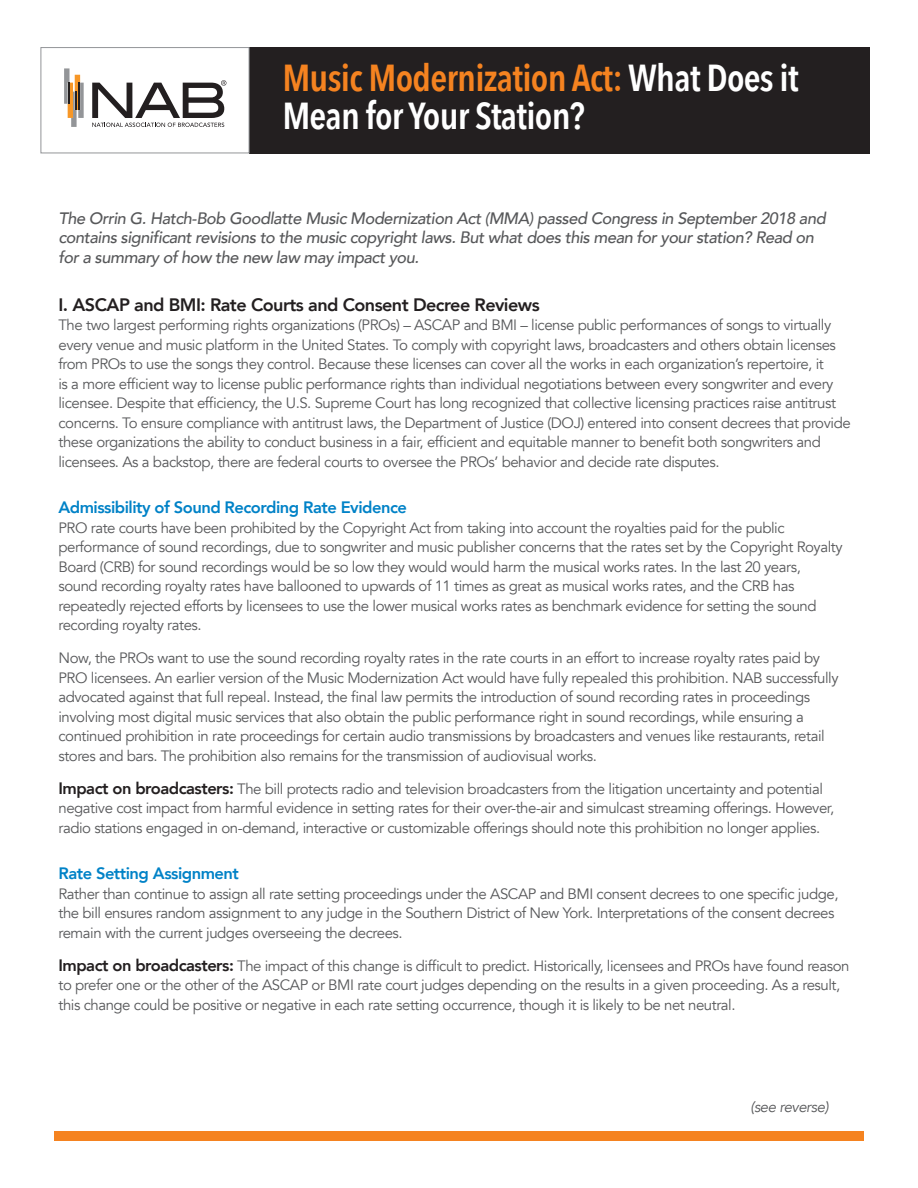
<style>
.page{position:relative;width:918px;height:1188px;background:#fff}
.page>*{position:absolute;margin:0;border:0;box-sizing:border-box;transform-origin:0 0}
.t1{font:600 37.5px/37.5px "Avenir Next Condensed";letter-spacing:-.02em;color:#fff}
.t2{font:800 18px "Avenir";letter-spacing:-.03em;color:#231f20}
.t3{font:italic 500 16.5px/19.5px "Avenir";letter-spacing:-.03em;color:#57585a}
.t4{font:800 16.5px "Avenir";letter-spacing:-.03em;color:#0082c7}
.t5{font:15px/19.5px "Avenir";letter-spacing:-.03em;color:#57585a}
.t6{font:italic 15px "Avenir";letter-spacing:-.03em;color:#57585a}
.s1{color:#f58320}
.s2{font-weight:800;font-size:16.5px;color:#231f20}
</style>
<div class="page">
<div style="left:249px;top:47px;width:621px;height:106px;background:#231f20"></div>
<div style="left:54px;top:1131px;width:810px;height:9px;background:#f58320"></div>
<svg style="left:64px;top:68px;width:20px;height:59px"></svg>
<hr style="left:78px;top:83px;width:2px;height:27px;background:#231f20">
<hr style="left:68px;top:83px;width:2px;height:21px;background:#231f20">
<svg style="left:92px;top:80px;width:134px;height:47px"></svg>
<div style="left:40px;top:47px;width:209px;height:106px;border:1px solid #939598"></div>
<h1 class="t1" style="left:282px;top:58px;width:518px"><span class="s1">Music Modernization Act:</span> What Does it<br>Mean for Your Station?</h1>
<p class="t3" style="left:58px;top:209px;width:769px">The Orrin G. Hatch-Bob Goodlatte Music Modernization Act (MMA) passed Congress in September 2018 and contains significant revisions to the music copyright laws. But what does this mean for your station? Read on for a summary of how the new law may impact you.</p>
<p class="t2" style="left:58px;top:291px;width:483px">I. ASCAP and BMI: Rate Courts and Consent Decree Reviews</p>
<p class="t5" style="left:58px;top:316px;width:794px">The two largest performing rights organizations (PROs) – ASCAP and BMI – license public performances of songs to virtually every venue and music platform in the United States. To comply with copyright laws, broadcasters and others obtain licenses from PROs to use the songs they control. Because these licenses can cover all the works in each organization’s repertoire, it<br>is a more efficient way to license public performance rights than individual negotiations between every songwriter and every licensee. Despite that efficiency, the U.S. Supreme Court has long recognized that collective licensing practices raise antitrust concerns. To ensure compliance with antitrust laws, the Department of Justice (DOJ) entered into consent decrees that provide these organizations the ability to conduct business in a fair, efficient and equitable manner to benefit both songwriters and licensees. As a backstop, there are federal courts to oversee the PROs’ behavior and decide rate disputes.</p>
<p class="t4" style="left:58px;top:495px;width:350px">Admissibility of Sound Recording Rate Evidence</p>
<p class="t5" style="left:58px;top:518px;width:786px">PRO rate courts have been prohibited by the Copyright Act from taking into account the royalties paid for the public performance of sound recordings, due to songwriter and music publisher concerns that the rates set by the Copyright Royalty Board (CRB) for sound recordings would be so low they would would harm the musical works rates. In the last 20 years, sound recording royalty rates have ballooned to upwards of 11 times as great as musical works rates, and the CRB has repeatedly rejected efforts by licensees to use the lower musical works rates as benchmark evidence for setting the sound recording royalty rates.</p>
<p class="t5" style="left:58px;top:649px;width:782px">Now, the PROs want to use the sound recording royalty rates in the rate courts in an effort to increase royalty rates paid by PRO licensees. An earlier version of the Music Modernization Act would have fully repealed this prohibition. NAB successfully advocated against that full repeal. Instead, the final law permits the introduction of sound recording rates in proceedings involving most digital music services that also obtain the public performance right in sound recordings, while ensuring a continued prohibition in rate proceedings for certain audio transmissions by broadcasters and venues like restaurants, retail stores and bars. The prohibition also remains for the transmission of audiovisual works.</p>
<p class="t5" style="left:58px;top:779px;width:777px"><span class="s2">Impact on broadcasters:</span> The bill protects radio and television broadcasters from the litigation uncertainty and potential negative cost impact from harmful evidence in setting rates for their over-the-air and simulcast streaming offerings. However, radio stations engaged in on-demand, interactive or customizable offerings should note this prohibition no longer applies.</p>
<p class="t4" style="left:58px;top:861px;width:182px">Rate Setting Assignment</p>
<p class="t5" style="left:58px;top:884px;width:782px">Rather than continue to assign all rate setting proceedings under the ASCAP and BMI consent decrees to one specific judge, the bill ensures random assignment to any judge in the Southern District of New York. Interpretations of the consent decrees remain with the current judges overseeing the decrees.</p>
<p class="t5" style="left:58px;top:956px;width:793px"><span class="s2">Impact on broadcasters:</span> The impact of this change is difficult to predict. Historically, licensees and PROs have found reason to prefer one or the other of the ASCAP or BMI rate court judges depending on the results in a given proceeding. As a result, this change could be positive or negative in each rate setting occurrence, though it is likely to be net neutral.</p>
<p class="t6" style="left:751px;top:1098px;width:79px">(see reverse)</p>
</div>
